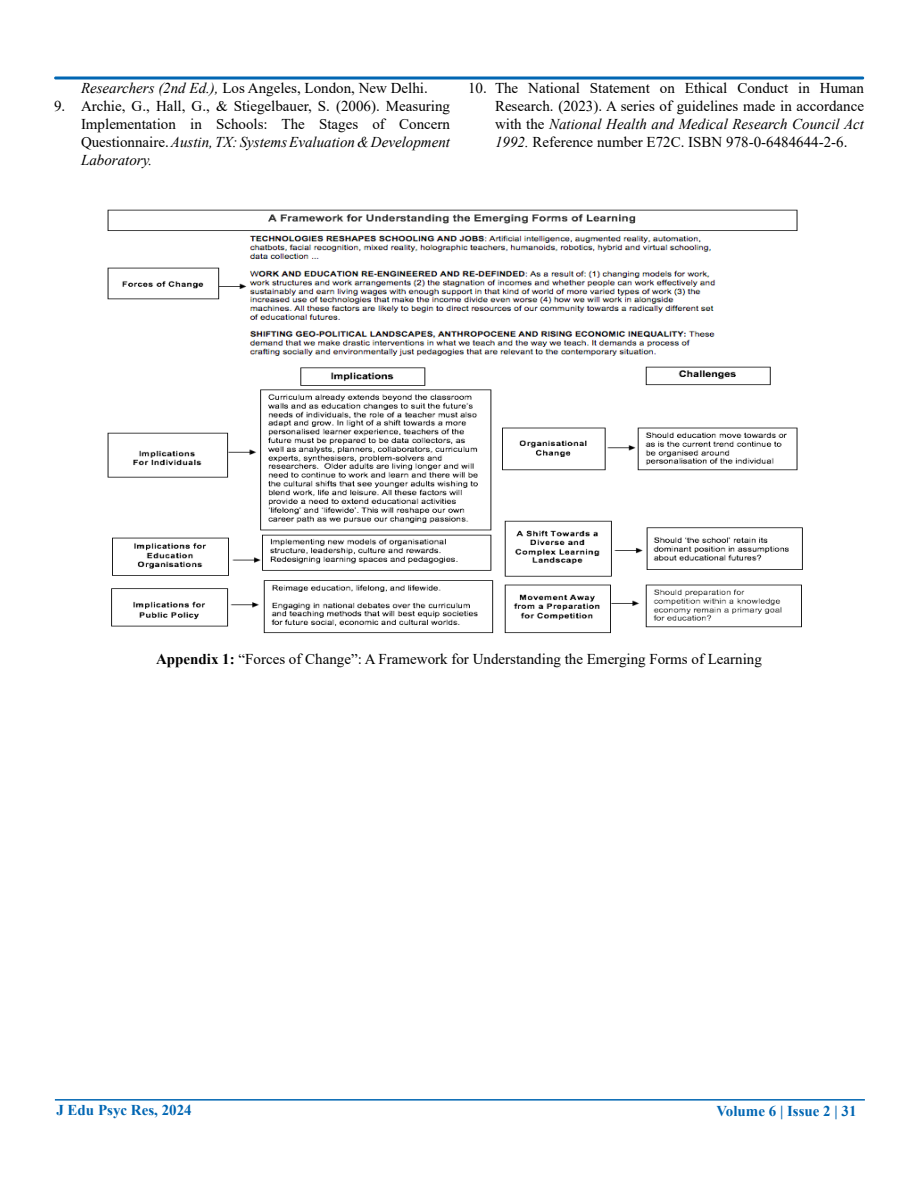
<style>
.page{position:relative;width:918px;height:1188px;background:#fff}
.page>*{position:absolute;margin:0;border:0;box-sizing:border-box;transform-origin:0 0}
.t1{font:15px/18px "Times New Roman";color:#000;text-align:justify}
.t2{font:700 15px "Times New Roman";color:#0066b3}
.t3{font:13.65px "Arial";color:#000}
.s1{font-style:italic}
.s2{font-weight:700}
</style>
<div class="page">
<hr style="left:55px;top:1099px;width:810px;height:2px;background:#0066b3">
<div style="left:54px;top:76px;width:810px;height:4px;border:2px solid #0066b3"></div>
<img style="left:107px;top:209px;width:696px;height:425px">
<p class="t1" style="left:81px;top:79px;width:348px"><span class="s1">Researchers (2nd Ed.),</span> Los Angeles, London, New Delhi.</p>
<p class="t1" style="left:81px;top:97px;width:371px;text-indent:-27px">9. Archie, G., Hall, G., &amp; Stiegelbauer, S. (2006). Measuring Implementation in Schools: The Stages of Concern Questionnaire. <span class="s1">Austin, TX: Systems Evaluation &amp; Development Laboratory.</span></p>
<p class="t1" style="left:495px;top:79px;width:371px;text-indent:-27px">10. The National Statement on Ethical Conduct in Human Research. (2023). A series of guidelines made in accordance with the <span class="s1">National Health and Medical Research Council Act</span></p>
<p class="t3" style="left:97px;top:135px;width:257px">Emerging Forms of Learning, Future Skills</p>
<p class="t1" style="left:495px;top:133px;width:354px"><span class="s1">1992.</span> Reference number E72C. ISBN 978-0-6484644-2-6.</p>
<p class="t1" style="left:156px;top:649px;width:607px"><span class="s2">Appendix 1:</span> “Forces of Change”: A Framework for Understanding the Emerging Forms of Learning</p>
<p class="t2" style="left:56px;top:1100px;width:137px">J Edu Psyc Res, 2024</p>
<p class="t2" style="left:716px;top:1100px;width:142px">Volume 6 | Issue 2 | 31</p>
</div>
